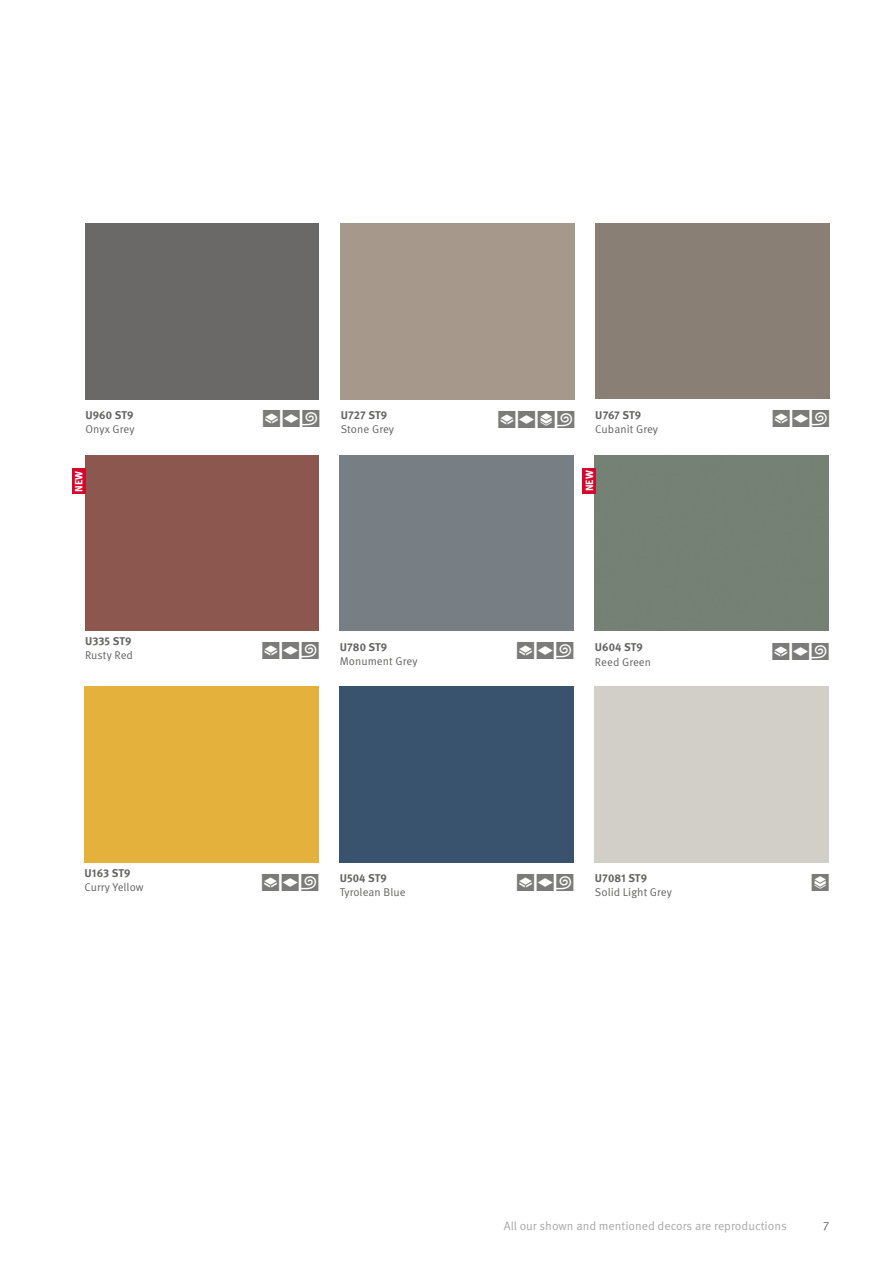
<style>
.page{position:relative;width:893px;height:1263px;background:#fff}
.page>*{position:absolute;margin:0;border:0;box-sizing:border-box;transform-origin:0 0}
.t1{font:21.3px "Icons EDP";letter-spacing:.125em;color:#7b7b7a}
.t2{font:12px "Meta Pro Norm";color:#a7a7a8}
.t3{font:12px "Meta Pro Norm";color:#636362}
.t4{font:11.25px "Meta Pro Norm";letter-spacing:.005em;color:#636362}
.t5{font:700 11.25px "Meta Pro";letter-spacing:.005em;color:#636362}
.t6{font:700 10.5px "Meta Pro";color:#fff}
.s1{font-family:"Icons EDP";font-weight:400;font-size:21.3px;color:#7b7b7a}
</style>
<div class="page">
<div style="left:340px;top:687px;width:234px;height:175px;background:#39536f"></div>
<div style="left:85px;top:687px;width:233px;height:175px;background:#e5b13d"></div>
<div style="left:85px;top:455px;width:234px;height:176px;background:#8b574f"></div>
<div style="left:72px;top:468px;width:13px;height:26px;background:#d4082c"></div>
<div style="left:85px;top:224px;width:234px;height:175px;background:#6a6968"></div>
<div style="left:583px;top:468px;width:13px;height:26px;background:#d4082c"></div>
<p class="t5" style="left:86px;top:408px;width:49px">U960 ST9</p>
<p class="t4" style="left:86px;top:421px;width:51px">Onyx Grey</p>
<h1 class="t1" style="left:263px;top:407px;width:58px">CEF</h1>
<p class="t5" style="left:341px;top:408px;width:48px">U727 ST9</p>
<p class="t4" style="left:341px;top:421px;width:55px">Stone Grey</p>
<p class="t5" style="left:498px;top:408px;width:144px"><span class="s1">CEGF</span> U767 ST9</p>
<p class="t4" style="left:595px;top:420px;width:64px">Cubanit Grey</p>
<h1 class="t1" style="left:773px;top:407px;width:58px">CEF</h1>
<p class="t6" style="left:72px;top:491px;width:22px;rotate:-90deg">NEW</p>
<p class="t6" style="left:583px;top:491px;width:22px;rotate:-90deg">NEW</p>
<p class="t5" style="left:85px;top:634px;width:48px">U335 ST9</p>
<p class="t4" style="left:85px;top:647px;width:50px">Rusty Red</p>
<h1 class="t1" style="left:263px;top:639px;width:58px">CEF</h1>
<p class="t5" style="left:340px;top:639px;width:49px">U780 ST9</p>
<p class="t4" style="left:340px;top:652px;width:79px">Monument Grey</p>
<p class="t5" style="left:517px;top:640px;width:127px"><span class="s1">CEF</span> U604 ST9</p>
<p class="t4" style="left:595px;top:653px;width:58px">Reed Green</p>
<h1 class="t1" style="left:772px;top:640px;width:58px">CEF</h1>
<p class="t5" style="left:85px;top:866px;width:47px">U163 ST9</p>
<p class="t4" style="left:85px;top:879px;width:61px">Curry Yellow</p>
<h1 class="t1" style="left:262px;top:871px;width:58px">CEF</h1>
<p class="t5" style="left:595px;top:871px;width:54px">U7081 ST9</p>
<h1 class="t1" style="left:517px;top:871px;width:58px">CEF</h1>
<p class="t5" style="left:340px;top:871px;width:49px">U504 ST9</p>
<p class="t4" style="left:340px;top:884px;width:68px">Tyrolean Blue</p>
<p class="t4" style="left:595px;top:884px;width:79px">Solid Light Grey</p>
<h1 class="t1" style="left:812px;top:871px;width:19px">G</h1>
<p class="t2" style="left:504px;top:1217px;width:284px">All our shown and mentioned decors are reproductions</p>
<p class="t3" style="left:823px;top:1216px;width:8px">7</p>
</div>
